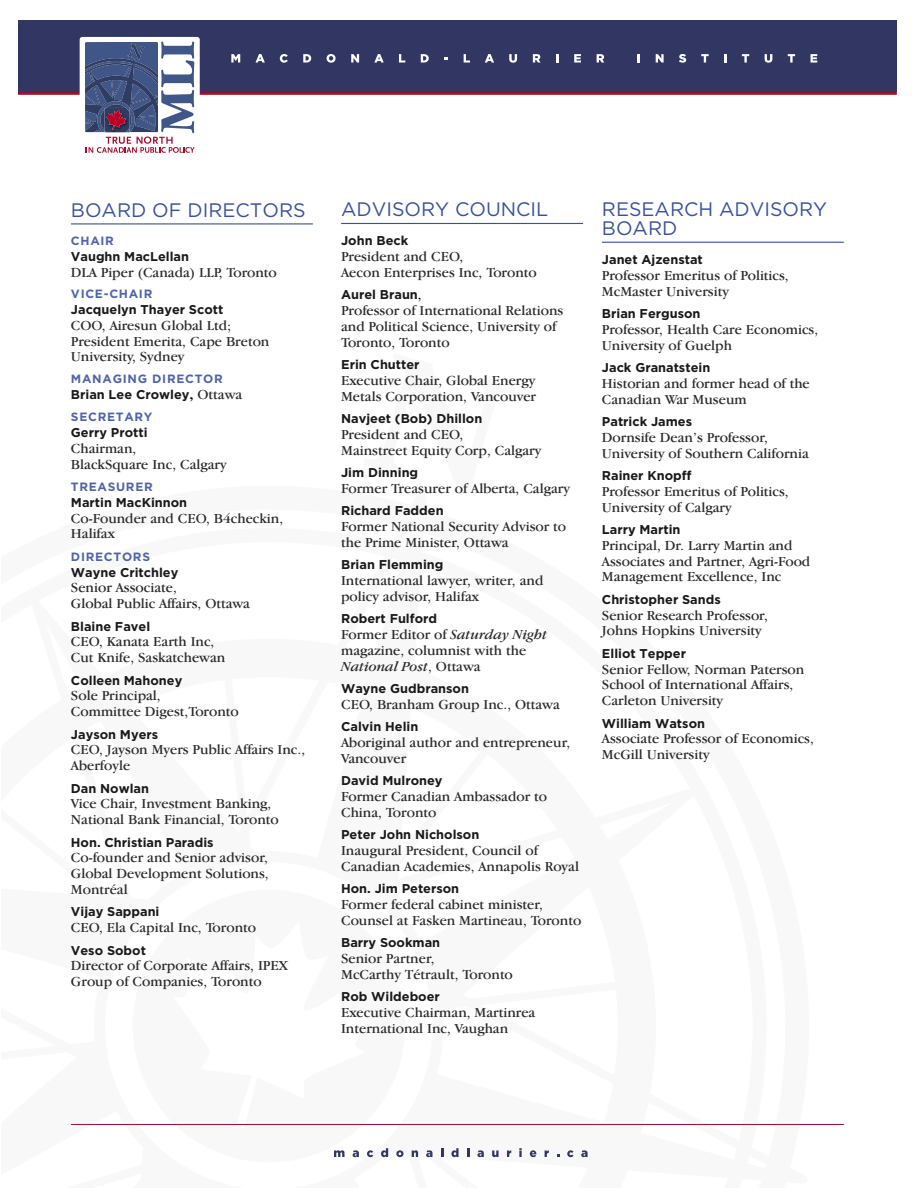
<style>
.page{position:relative;width:918px;height:1188px;background:#fff}
.page>*{position:absolute;margin:0;border:0;box-sizing:border-box;transform-origin:0 0}
.t1{font:19.5px/18.8px "Gotham";color:#3a519a}
.t2{font:14.25px/15.8px "Garamond IT Cby BT";color:#292929}
.t3{font:700 12.75px "Gotham";color:#191919}
.t4{font:700 12px "Gotham";letter-spacing:.06em;color:#5164a7}
.s1{font-family:"Garamond IT Cby BT";font-size:14.25px;color:#000}
.s2{font-family:"Garamond IT Cby BT";font-weight:400;font-size:14.25px;color:#292929}
.s3{font-family:"Garamond IT Cby BT";font-weight:400;font-size:14.25px;color:#000}
.s4{font-style:italic}
</style>
<div class="page">
<hr style="left:71px;top:223px;width:242px;height:1px;background:#3a519a">
<hr style="left:341px;top:223px;width:242px;height:1px;background:#3a519a">
<hr style="left:18px;top:92px;width:878px;height:3px;background:#9c0f2e">
<hr style="left:602px;top:242px;width:242px;height:1px;background:#3a519a">
<div style="left:18px;top:21px;width:878px;height:71px;background:#313762"></div>
<svg style="left:231px;top:54px;width:9px;height:9px"></svg>
<svg style="left:255px;top:54px;width:10px;height:9px"></svg>
<svg style="left:280px;top:54px;width:8px;height:9px"></svg>
<svg style="left:303px;top:54px;width:8px;height:9px"></svg>
<svg style="left:327px;top:54px;width:9px;height:9px"></svg>
<svg style="left:351px;top:54px;width:8px;height:9px"></svg>
<svg style="left:374px;top:54px;width:10px;height:9px"></svg>
<svg style="left:399px;top:54px;width:6px;height:9px"></svg>
<svg style="left:421px;top:54px;width:8px;height:9px"></svg>
<svg style="left:464px;top:54px;width:6px;height:9px"></svg>
<svg style="left:485px;top:54px;width:9px;height:9px"></svg>
<svg style="left:509px;top:54px;width:8px;height:9px"></svg>
<svg style="left:533px;top:54px;width:8px;height:9px"></svg>
<svg style="left:556px;top:54px;width:2px;height:9px"></svg>
<svg style="left:574px;top:54px;width:7px;height:9px"></svg>
<svg style="left:597px;top:54px;width:7px;height:9px"></svg>
<svg style="left:637px;top:54px;width:3px;height:9px"></svg>
<svg style="left:656px;top:54px;width:8px;height:9px"></svg>
<svg style="left:679px;top:54px;width:7px;height:9px"></svg>
<svg style="left:701px;top:54px;width:8px;height:9px"></svg>
<svg style="left:724px;top:54px;width:2px;height:9px"></svg>
<svg style="left:742px;top:54px;width:7px;height:9px"></svg>
<svg style="left:765px;top:54px;width:7px;height:9px"></svg>
<svg style="left:788px;top:54px;width:7px;height:9px"></svg>
<svg style="left:811px;top:54px;width:6px;height:9px"></svg>
<svg style="left:80px;top:37px;width:120px;height:116px"></svg>
<hr style="left:71px;top:1124px;width:773px;height:1px;background:#9c0f2e">
<svg style="left:334px;top:1150px;width:10px;height:7px"></svg>
<svg style="left:353px;top:1150px;width:6px;height:7px"></svg>
<svg style="left:367px;top:1150px;width:6px;height:7px"></svg>
<svg style="left:381px;top:1148px;width:7px;height:9px"></svg>
<svg style="left:396px;top:1150px;width:8px;height:7px"></svg>
<svg style="left:412px;top:1150px;width:6px;height:7px"></svg>
<svg style="left:426px;top:1150px;width:7px;height:7px"></svg>
<svg style="left:441px;top:1148px;width:2px;height:9px"></svg>
<svg style="left:451px;top:1148px;width:8px;height:9px"></svg>
<svg style="left:467px;top:1148px;width:2px;height:9px"></svg>
<svg style="left:477px;top:1150px;width:7px;height:7px"></svg>
<svg style="left:492px;top:1151px;width:7px;height:6px"></svg>
<svg style="left:507px;top:1150px;width:4px;height:7px"></svg>
<svg style="left:519px;top:1148px;width:3px;height:9px"></svg>
<svg style="left:530px;top:1150px;width:6px;height:7px"></svg>
<svg style="left:545px;top:1150px;width:4px;height:7px"></svg>
<svg style="left:567px;top:1150px;width:7px;height:7px"></svg>
<svg style="left:581px;top:1150px;width:7px;height:7px"></svg>
<h1 class="t1" style="left:71px;top:200px;width:236px">BOARD OF DIRECTORS</h1>
<p class="t4" style="left:71px;top:233px;width:45px">CHAIR</p>
<p class="t3" style="left:71px;top:248px;width:120px">Vaughn MacLellan</p>
<p class="t2" style="left:71px;top:264px;width:207px">DLA Piper (Canada) LLP, Toronto</p>
<p class="t4" style="left:71px;top:286px;width:83px">VICE-CHAIR</p>
<p class="t3" style="left:71px;top:301px;width:154px">Jacquelyn Thayer Scott</p>
<p class="t2" style="left:71px;top:317px;width:200px">COO, Airesun Global Ltd;<br>President Emerita, Cape Breton<br>University, Sydney</p>
<p class="t4" style="left:71px;top:371px;width:153px">MANAGING DIRECTOR</p>
<p class="t3" style="left:71px;top:386px;width:173px">Brian Lee Crowley<span class="s1">,</span> <span class="s2">Ottawa</span></p>
<p class="t4" style="left:71px;top:409px;width:83px">SECRETARY</p>
<p class="t3" style="left:71px;top:424px;width:78px">Gerry Protti</p>
<p class="t2" style="left:71px;top:440px;width:157px">Chairman,<br>BlackSquare Inc, Calgary</p>
<p class="t4" style="left:71px;top:479px;width:83px">TREASURER</p>
<p class="t3" style="left:71px;top:494px;width:118px">Martin MacKinnon</p>
<p class="t2" style="left:71px;top:510px;width:214px">Co-Founder and CEO, B4checkin,<br>Halifax</p>
<p class="t4" style="left:71px;top:549px;width:81px">DIRECTORS</p>
<p class="t3" style="left:71px;top:564px;width:109px">Wayne Critchley</p>
<p class="t2" style="left:71px;top:580px;width:181px">Senior Associate,<br>Global Public Affairs, Ottawa</p>
<p class="t3" style="left:71px;top:618px;width:81px">Blaine Favel</p>
<p class="t2" style="left:71px;top:634px;width:156px">CEO, Kanata Earth Inc,<br>Cut Knife, Saskatchewan</p>
<p class="t3" style="left:71px;top:672px;width:113px">Colleen Mahoney</p>
<p class="t2" style="left:71px;top:688px;width:169px">Sole Principal,<br>Committee Digest,Toronto</p>
<p class="t3" style="left:71px;top:726px;width:89px">Jayson Myers</p>
<p class="t2" style="left:71px;top:742px;width:236px">CEO, Jayson Myers Public Affairs Inc.,<br>Aberfoyle</p>
<p class="t3" style="left:71px;top:780px;width:80px">Dan Nowlan</p>
<p class="t2" style="left:71px;top:796px;width:209px">Vice Chair, Investment Banking,<br>National Bank Financial, Toronto</p>
<p class="t3" style="left:71px;top:834px;width:144px">Hon. Christian Paradis</p>
<p class="t2" style="left:71px;top:850px;width:199px;text-align:justify">Co-founder and Senior advisor, Global Development Solutions, Montréal</p>
<p class="t3" style="left:71px;top:903px;width:90px">Vijay Sappani</p>
<p class="t2" style="left:71px;top:919px;width:187px">CEO, Ela Capital Inc, Toronto</p>
<p class="t3" style="left:71px;top:942px;width:77px">Veso Sobot</p>
<p class="t2" style="left:71px;top:958px;width:219px">Director of Corporate Affairs, IPEX<br>Group of Companies, Toronto</p>
<h1 class="t1" style="left:341px;top:199px;width:209px">ADVISORY COUNCIL</h1>
<p class="t3" style="left:341px;top:232px;width:69px">John Beck</p>
<p class="t2" style="left:341px;top:248px;width:197px">President and CEO,<br>Aecon Enterprises Inc, Toronto</p>
<p class="t3" style="left:341px;top:286px;width:82px">Aurel Braun<span class="s3">,</span></p>
<p class="t2" style="left:341px;top:302px;width:224px">Professor of International Relations and Political Science, University of<br>Toronto, Toronto</p>
<p class="t3" style="left:341px;top:356px;width:80px">Erin Chutter</p>
<p class="t2" style="left:341px;top:372px;width:197px">Executive Chair, Global Energy<br>Metals Corporation, Vancouver</p>
<p class="t3" style="left:341px;top:410px;width:143px">Navjeet (Bob) Dhillon</p>
<p class="t2" style="left:341px;top:426px;width:202px">President and CEO,<br>Mainstreet Equity Corp, Calgary</p>
<p class="t3" style="left:341px;top:464px;width:79px">Jim Dinning</p>
<p class="t2" style="left:341px;top:480px;width:230px">Former Treasurer of Alberta, Calgary</p>
<p class="t3" style="left:341px;top:502px;width:104px">Richard Fadden</p>
<p class="t2" style="left:341px;top:518px;width:227px">Former National Security Advisor to the Prime Minister, Ottawa</p>
<p class="t3" style="left:341px;top:556px;width:104px">Brian Flemming</p>
<p class="t2" style="left:341px;top:572px;width:204px">International lawyer, writer, and policy advisor, Halifax</p>
<p class="t3" style="left:341px;top:610px;width:97px">Robert Fulford</p>
<p class="t2" style="left:341px;top:626px;width:207px">Former Editor of <span class="s4">Saturday Night </span>magazine, columnist with the<br><span class="s4">National Post</span>, Ottawa</p>
<p class="t3" style="left:341px;top:680px;width:129px">Wayne Gudbranson</p>
<p class="t2" style="left:341px;top:696px;width:220px">CEO, Branham Group Inc., Ottawa</p>
<p class="t3" style="left:341px;top:718px;width:79px">Calvin Helin</p>
<p class="t2" style="left:341px;top:734px;width:231px">Aboriginal author and entrepreneur,<br>Vancouver</p>
<p class="t3" style="left:341px;top:772px;width:103px">David Mulroney</p>
<p class="t2" style="left:341px;top:788px;width:207px">Former Canadian Ambassador to<br>China, Toronto</p>
<p class="t3" style="left:341px;top:826px;width:140px">Peter John Nicholson</p>
<p class="t2" style="left:341px;top:842px;width:239px">Inaugural President, Council of<br>Canadian Academies, Annapolis Royal</p>
<p class="t3" style="left:341px;top:880px;width:120px">Hon. Jim Peterson</p>
<p class="t2" style="left:341px;top:896px;width:242px">Former federal cabinet minister,<br>Counsel at Fasken Martineau, Toronto</p>
<p class="t3" style="left:341px;top:934px;width:101px">Barry Sookman</p>
<p class="t2" style="left:341px;top:950px;width:173px">Senior Partner,<br>McCarthy Tétrault, Toronto</p>
<p class="t3" style="left:341px;top:988px;width:100px">Rob Wildeboer</p>
<p class="t2" style="left:341px;top:1004px;width:196px">Executive Chairman, Martinrea<br>International Inc, Vaughan</p>
<h1 class="t1" style="left:602px;top:199px;width:227px">RESEARCH ADVISORY<br>BOARD</h1>
<p class="t3" style="left:602px;top:251px;width:103px">Janet Ajzenstat</p>
<p class="t2" style="left:602px;top:267px;width:188px">Professor Emeritus of Politics,<br>McMaster University</p>
<p class="t3" style="left:602px;top:305px;width:100px">Brian Ferguson</p>
<p class="t2" style="left:602px;top:321px;width:218px">Professor, Health Care Economics,<br>University of Guelph</p>
<p class="t3" style="left:602px;top:359px;width:110px">Jack Granatstein</p>
<p class="t2" style="left:602px;top:375px;width:209px">Historian and former head of the<br>Canadian War Museum</p>
<p class="t3" style="left:602px;top:413px;width:92px">Patrick James</p>
<p class="t2" style="left:602px;top:429px;width:208px">Dornsife Dean’s Professor,<br>University of Southern California</p>
<p class="t3" style="left:602px;top:467px;width:91px">Rainer Knopff</p>
<p class="t2" style="left:602px;top:483px;width:188px">Professor Emeritus of Politics,<br>University of Calgary</p>
<p class="t3" style="left:602px;top:521px;width:80px">Larry Martin</p>
<p class="t2" style="left:602px;top:537px;width:210px">Principal, Dr. Larry Martin and<br>Associates and Partner, Agri-Food<br>Management Excellence, Inc</p>
<p class="t3" style="left:602px;top:591px;width:120px">Christopher Sands</p>
<p class="t2" style="left:602px;top:607px;width:167px">Senior Research Professor,<br>Johns Hopkins University</p>
<p class="t3" style="left:602px;top:645px;width:86px">Elliot Tepper</p>
<p class="t2" style="left:602px;top:661px;width:204px">Senior Fellow, Norman Paterson<br>School of International Affairs,<br>Carleton University</p>
<p class="t3" style="left:602px;top:715px;width:105px">William Watson</p>
<p class="t2" style="left:602px;top:731px;width:214px">Associate Professor of Economics,<br>McGill University</p>
</div>
